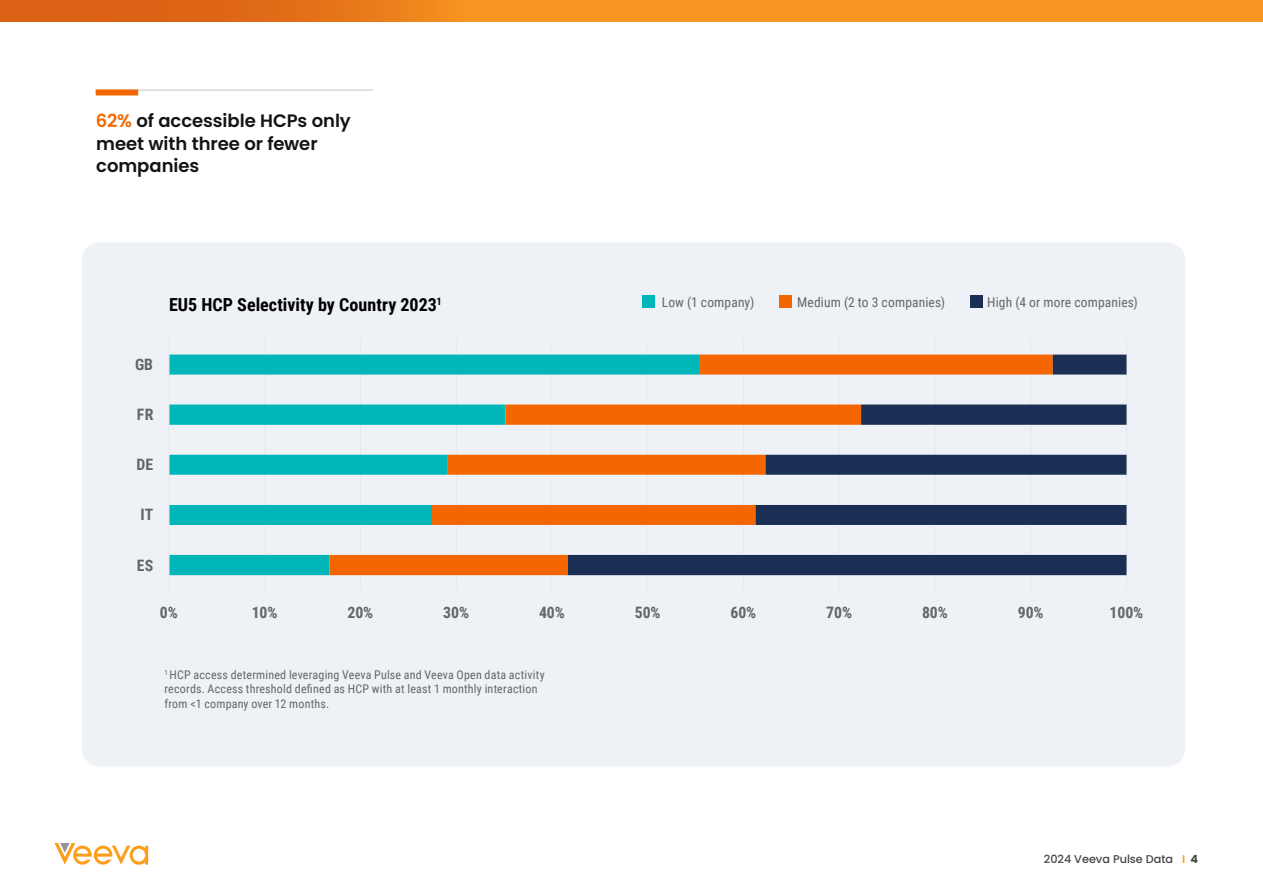
<style>
.page{position:relative;width:1263px;height:893px;background:#fff}
.page>*{position:absolute;margin:0;border:0;box-sizing:border-box;transform-origin:0 0}
.t1{font:600 18px/22.5px "Poppins";letter-spacing:-.005em;color:#151413}
.t2{font:700 18px "Roboto Condensed";letter-spacing:.005em;color:#000}
.t3{font:700 15.75px "Roboto Condensed";letter-spacing:-.005em;color:#636569}
.t4{font:13.5px "Roboto Condensed";letter-spacing:.01em;color:#646669}
.t5{font:12px/14.4px "Roboto Condensed";letter-spacing:.015em;color:#646669}
.t6{font:500 11.25px "Poppins";color:#444545}
.s1{color:#f46700}
.s2{font-weight:600;color:#ff9e1a}
.s3{font-weight:700}
</style>
<div class="page">
<svg style="left:54px;top:843px;width:94px;height:22px"></svg>
<svg style="left:0;top:0;width:1263px;height:21px;background:#ef871d"></svg>
<div style="left:82px;top:242px;width:1103px;height:524px;background:#eef1f5;border-radius:18px"></div>
<hr style="left:96px;top:89px;width:277px;height:2px;background:#dadada">
<div style="left:96px;top:89px;width:42px;height:6px;background:#f46700"></div>
<div style="left:642px;top:296px;width:12px;height:12px;background:#00b6b9"></div>
<div style="left:779px;top:296px;width:13px;height:12px;background:#f46700"></div>
<div style="left:970px;top:296px;width:12px;height:12px;background:#1b2f54"></div>
<hr style="left:264px;top:339px;width:1px;height:251px;background:#e7e8e9">
<hr style="left:360px;top:339px;width:1px;height:251px;background:#e7e8e9">
<hr style="left:456px;top:339px;width:1px;height:251px;background:#e7e8e9">
<hr style="left:551px;top:339px;width:1px;height:251px;background:#e7e8e9">
<hr style="left:647px;top:339px;width:1px;height:251px;background:#e7e8e9">
<hr style="left:743px;top:339px;width:1px;height:251px;background:#e7e8e9">
<hr style="left:839px;top:339px;width:1px;height:251px;background:#e7e8e9">
<hr style="left:935px;top:339px;width:1px;height:251px;background:#e7e8e9">
<hr style="left:1030px;top:339px;width:1px;height:251px;background:#e7e8e9">
<hr style="left:1126px;top:339px;width:1px;height:251px;background:#e7e8e9">
<svg style="left:170px;top:355px;width:159px;height:220px"></svg>
<svg style="left:329px;top:355px;width:239px;height:220px"></svg>
<svg style="left:568px;top:355px;width:558px;height:220px"></svg>
<hr style="left:169px;top:339px;width:1px;height:251px;background:#e7e8e9">
<h1 class="t1" style="left:96px;top:110px;width:256px"><span class="s1">62%</span> of accessible HCPs only meet with three or fewer companies</h1>
<h1 class="t2" style="left:169px;top:292px;width:274px">EU5 HCP Selectivity by Country 2023<sup>1</sup></h1>
<p class="t4" style="left:662px;top:292px;width:94px">Low (1 company)</p>
<p class="t4" style="left:797px;top:292px;width:150px">Medium (2 to 3 companies)</p>
<p class="t4" style="left:987px;top:292px;width:152px">High (4 or more companies)</p>
<h2 class="t3" style="left:135px;top:353px;width:19px">GB</h2>
<h2 class="t3" style="left:137px;top:404px;width:18px">FR</h2>
<h2 class="t3" style="left:137px;top:454px;width:18px">DE</h2>
<h2 class="t3" style="left:140px;top:504px;width:15px">IT</h2>
<h2 class="t3" style="left:137px;top:554px;width:18px">ES</h2>
<h2 class="t3" style="left:160px;top:601px;width:19px">0%</h2>
<h2 class="t3" style="left:252px;top:601px;width:27px">10%</h2>
<h2 class="t3" style="left:347px;top:601px;width:27px">20%</h2>
<h2 class="t3" style="left:443px;top:601px;width:27px">30%</h2>
<h2 class="t3" style="left:539px;top:601px;width:27px">40%</h2>
<h2 class="t3" style="left:635px;top:601px;width:27px">50%</h2>
<h2 class="t3" style="left:730px;top:601px;width:27px">60%</h2>
<h2 class="t3" style="left:826px;top:601px;width:27px">70%</h2>
<h2 class="t3" style="left:922px;top:601px;width:27px">80%</h2>
<h2 class="t3" style="left:1018px;top:601px;width:27px">90%</h2>
<h2 class="t3" style="left:1109px;top:601px;width:35px">100%</h2>
<p class="t5" style="left:164px;top:667px;width:382px"><sup>1</sup> HCP access determined leveraging Veeva Pulse and Veeva Open data activity records. Access threshold defined as HCP with at least 1 monthly interaction from &lt;1 company over 12 months.</p>
<p class="t6" style="left:1044px;top:852px;width:156px">2024 Veeva Pulse Data <span class="s2">I</span> <span class="s3">4</span></p>
</div>
